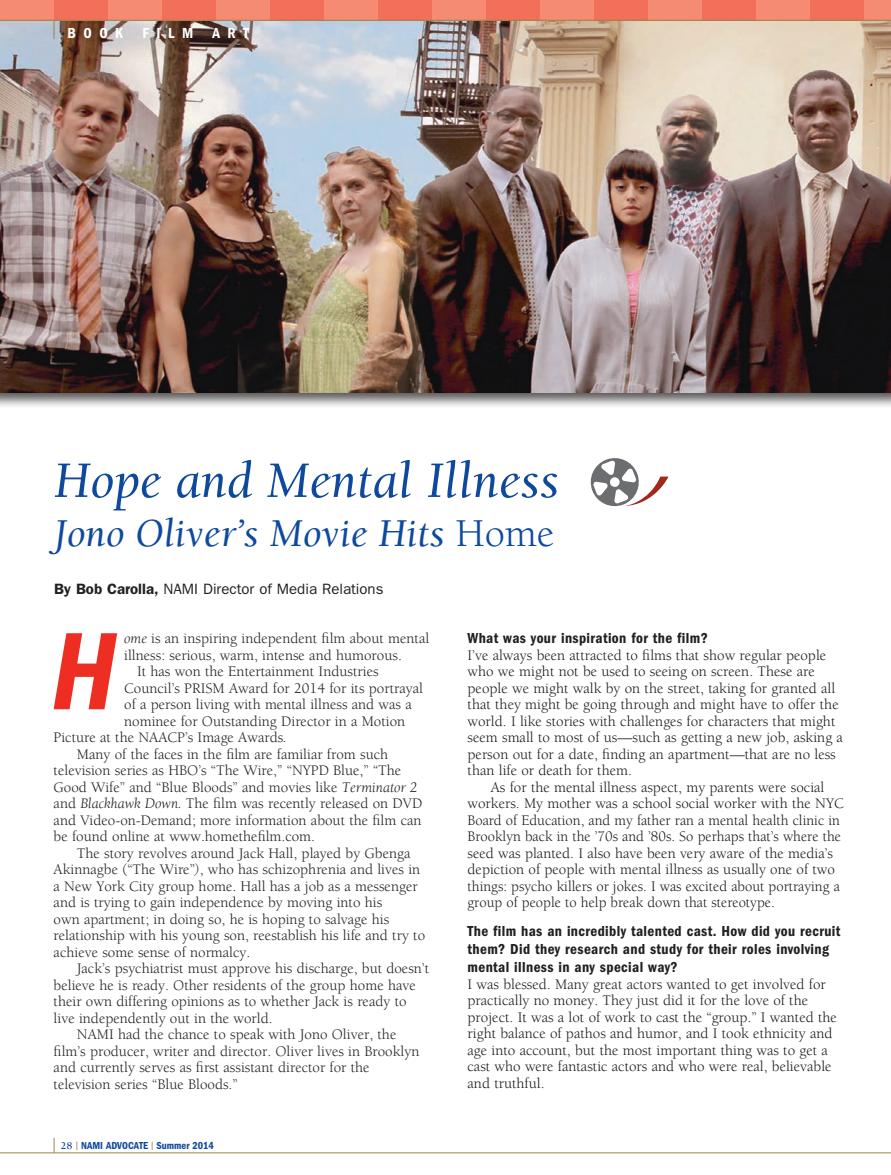
<style>
.page{position:relative;width:891px;height:1175px;background:#fff}
.page>*{position:absolute;margin:0;border:0;box-sizing:border-box;transform-origin:0 0}
.cap{font:italic 600 condensed 114px "Franklin Gothic";color:#ee2e22}
.Book_Notices_titles{font:italic 52.5px "Berkeley";color:#0f499d}
.Book_Notices_titles-2{font:italic 40.5px "Berkeley";color:#0f499d}
.copy{font:15px/16.5px "Berkeley";color:#231f20}
.copy-2{font:15px/16.5px "Berkeley";color:#171b1e}
.sub{font:600 condensed 15px/18px "Franklin Gothic";letter-spacing:.025em;color:#231f20}
.byline{font:15px "Franklin Gothic";color:#231f20}
.section_head{font:600 condensed 15px "Franklin Gothic";letter-spacing:.5em;color:#fff}
.t1{font:600 condensed 10.5px "Franklin Gothic";color:#0f499d}
.s1{font-style:normal}
.s2{font-weight:600}
.s3{font-style:italic}
.s4{font-family:"Berkeley";font-weight:700;font-stretch:normal}
.s5{font-family:"Berkeley";font-weight:700;font-stretch:normal;color:#9b8348}
</style>
<div class="page">
<svg style="left:54px;top:1137px;width:1px;height:15px"></svg>
<hr style="left:0;top:1152px;width:891px;height:1px;background:#9b8348">
<div style="left:0;top:17px;width:891px;height:392px;background:#231f20;opacity:.75"></div>
<img style="left:0;top:21px;width:891px;height:371px">
<div style="left:0;top:0;width:891px;height:20px;background:#f26f59"></div>
<div style="left:864px;top:0;width:27px;height:20px;background:#f58b72"></div>
<div style="left:756px;top:0;width:54px;height:20px;background:#f58b72"></div>
<div style="left:648px;top:0;width:54px;height:20px;background:#f58b72"></div>
<div style="left:540px;top:0;width:54px;height:20px;background:#f58b72"></div>
<div style="left:432px;top:0;width:54px;height:20px;background:#f58b72"></div>
<div style="left:324px;top:0;width:54px;height:20px;background:#f58b72"></div>
<div style="left:216px;top:0;width:54px;height:20px;background:#f58b72"></div>
<div style="left:108px;top:0;width:54px;height:20px;background:#f58b72"></div>
<div style="left:0;top:0;width:54px;height:20px;background:#f58b72"></div>
<svg style="left:54px;top:21px;width:1px;height:18px"></svg>
<hr style="left:0;top:20px;width:891px;height:1px;background:#9b8348">
<svg style="left:590px;top:458px;width:79px;height:49px"></svg>
<p class="section_head" style="left:68px;top:25px;width:57px">BOOK</p>
<p class="section_head" style="left:142px;top:25px;width:52px">FILM</p>
<p class="section_head" style="left:212px;top:25px;width:38px">ART</p>
<p class="Book_Notices_titles" style="left:54px;top:453px;width:506px">Hope and Mental Illness</p>
<p class="Book_Notices_titles-2" style="left:54px;top:511px;width:502px">Jono Oliver’s Movie Hits <span class="s1">Home</span></p>
<p class="byline" style="left:54px;top:580px;width:331px"><span class="s2">By Bob Carolla,</span> NAMI Director of Media Relations</p>
<p class="copy" style="left:124px;top:630px;width:307px"><span class="s3">ome</span> is an inspiring independent film about mental illness: serious, warm, intense and humorous.</p>
<p class="copy" style="left:137px;top:663px;width:243px">It has won the Entertainment Industries</p>
<p class="copy" style="left:124px;top:680px;width:300px">Council’s PRISM Award for 2014 for its portrayal</p>
<p class="copy" style="left:124px;top:696px;width:289px">of a person living with mental illness and was a</p>
<p class="copy" style="left:124px;top:713px;width:283px">nominee for Outstanding Director in a Motion</p>
<p class="copy" style="left:54px;top:729px;width:235px">Picture at the NAACP’s Image Awards<span class="s3">.</span></p>
<p class="copy" style="left:54px;top:746px;width:370px;text-indent:23px">Many of the faces in the film are familiar from such television series as HBO’s “The Wire,” “NYPD Blue,” “The Good Wife” and “Blue Bloods” and movies like <span class="s3">Terminator 2 </span>and <span class="s3">Blackhawk Down.</span> The film was recently released on DVD and Video-on-Demand; more information about the film can be found online at www.homethefilm.com.</p>
<p class="copy" style="left:54px;top:845px;width:373px;text-indent:23px">The story revolves around Jack Hall, played by Gbenga Akinnagbe (“The Wire”<span class="s3">)</span>, who has schizophrenia and lives in a New York City group home. Hall has a job as a messenger and is trying to gain independence by moving into his<br>own apartment; in doing so, he is hoping to salvage his relationship with his young son, reestablish his life and try to achieve some sense of normalcy.</p>
<p class="copy" style="left:54px;top:960px;width:377px;text-indent:23px">Jack’s psychiatrist must approve his discharge, but doesn’t believe he is ready. Other residents of the group home have their own differing opinions as to whether Jack is ready to live independently out in the world.</p>
<p class="copy" style="left:54px;top:1026px;width:367px;text-indent:23px">NAMI had the chance to speak with Jono Oliver, the film’s producer, writer and director. Oliver lives in Brooklyn and currently serves as first assistant director for the television series “Blue Bloods.”</p>
<p class="cap" style="left:52px;top:606px;width:66px">H</p>
<p class="t1" style="left:61px;top:1139px;width:155px"><span class="s4">28</span> <span class="s5">|</span> NAMI ADVOCATE <span class="s5">|</span> Summer 2014</p>
<p class="sub" style="left:468px;top:629px;width:242px">What was your inspiration for the film?</p>
<p class="copy-2" style="left:468px;top:647px;width:377px">I’ve always been attracted to films that show regular people who we might not be used to seeing on screen. These are people we might walk by on the street, taking for granted all that they might be going through and might have to offer the world. I like stories with challenges for characters that might seem small to most of us—such as getting a new job, asking a person out for a date, finding an apartment—that are no less than life or death for them.</p>
<p class="copy-2" style="left:468px;top:779px;width:378px;text-indent:23px">As for the mental illness aspect, my parents were social workers. My mother was a school social worker with the NYC Board of Education, and my father ran a mental health clinic in Brooklyn back in the ’70s and ’80s. So perhaps that’s where the seed was planted. I also have been very aware of the media’s depiction of people with mental illness as usually one of two things: psycho killers or jokes. I was excited about portraying a group of people to help break down that stereotype.</p>
<p class="sub" style="left:468px;top:922px;width:374px">The film has an incredibly talented cast. How did you recruit them? Did they research and study for their roles involving mental illness in any special way?</p>
<p class="copy-2" style="left:468px;top:976px;width:371px">I was blessed. Many great actors wanted to get involved for practically no money. They just did it for the love of the project. It was a lot of work to cast the “group.” I wanted the right balance of pathos and humor, and I took ethnicity and age into account, but the most important thing was to get a cast who were fantastic actors and who were real, believable and truthful.</p>
</div>
